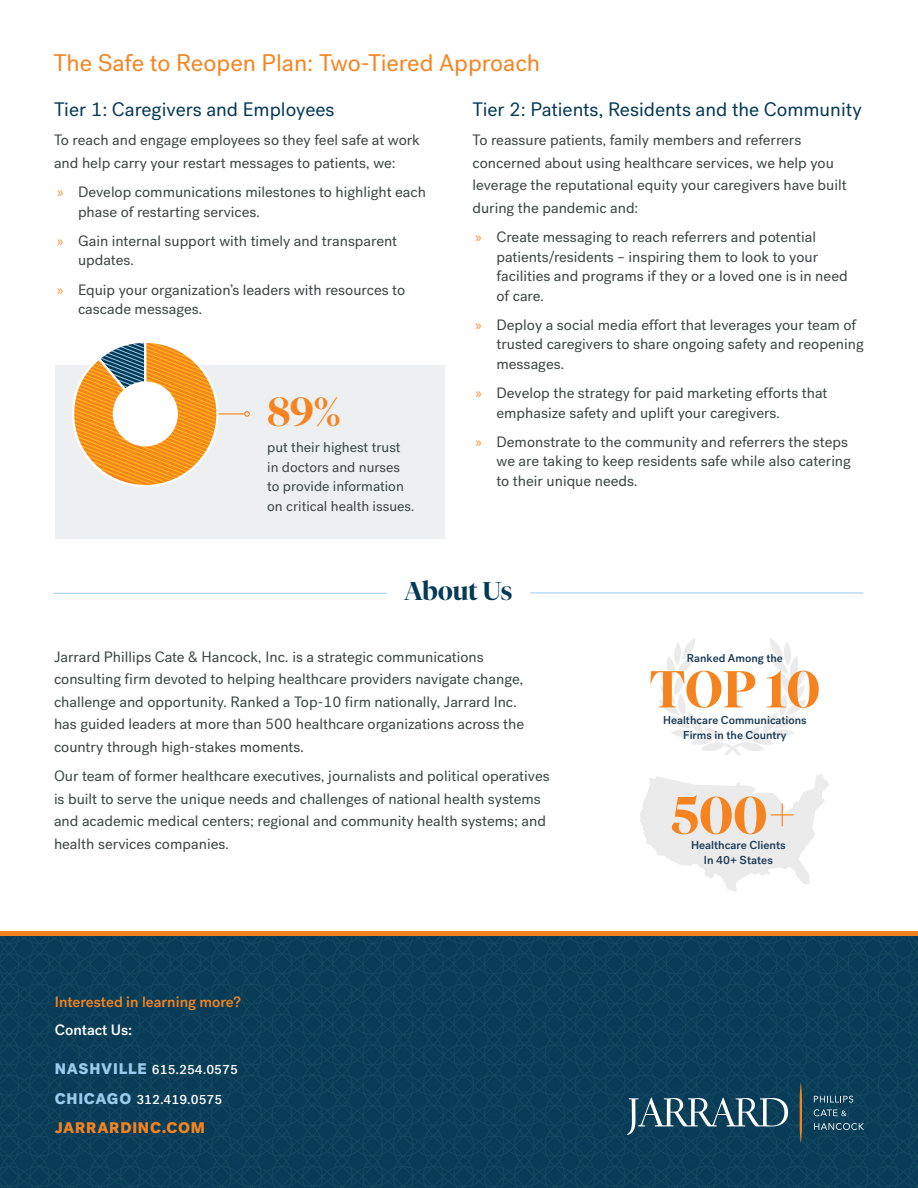
<style>
.page{position:relative;width:918px;height:1188px;background:#fff}
.page>*{position:absolute;margin:0;border:0;box-sizing:border-box;transform-origin:0 0}
.t1{font:600 52.5px "Tiempos Fine";color:#f58420}
.t2{font:600 51.6px "Tiempos Fine";color:#f58420}
.t3{font:600 40.5px "Tiempos Fine";color:#f58420}
.t4{font:600 25.5px "Tiempos Fine";color:#053a56}
.Body{font:24px "Post Grotesk";color:#f58420}
.t5{font:19.5px "Post Grotesk";color:#053a56}
.t6{font:900 15.3px "Post Grotesk";letter-spacing:.05em;color:#f58420}
.Body-2{font:15px/22.5px "Post Grotesk";color:#3c4543}
.t7{font:500 15px "Post Grotesk";color:#f58420}
.t8{font:500 15px "Post Grotesk";color:#fff}
.Body-3{font:14.25px/19.5px "Post Grotesk";color:#3c4543}
.t9{font:500 13.2px "Post Grotesk";color:#fff}
.t10{font:500 11.55px "Post Grotesk";color:#173854}
.t11{font:500 11.4px/14.7px "Post Grotesk";color:#173854;text-align:center}
.s1{font-family:"Myriad Pro";color:#f68f32}
.s2{font-weight:900;font-size:15.3px;color:#9acceb}
</style>
<div class="page">
<div style="left:55px;top:366px;width:390px;height:173px;background:#edeff0"></div>
<svg style="left:0;top:931px;width:918px;height:6px;background:#ce7829"></svg>
<img style="left:0;top:937px;width:918px;height:251px">
<svg style="left:800px;top:1082px;width:2px;height:62px"></svg>
<svg style="left:627px;top:1098px;width:161px;height:37px;background:#41697d"></svg>
<svg style="left:814px;top:1096px;width:39px;height:7px"></svg>
<svg style="left:814px;top:1109px;width:32px;height:7px"></svg>
<svg style="left:814px;top:1123px;width:50px;height:7px"></svg>
<hr style="left:53px;top:593px;width:334px;height:1px;background:#9acceb">
<hr style="left:530px;top:593px;width:333px;height:1px;background:#9acceb">
<svg style="left:659px;top:638px;width:148px;height:117px"></svg>
<svg style="left:640px;top:774px;width:189px;height:117px"></svg>
<hr style="left:178px;top:413px;width:67px;height:1px;background:#f58420">
<svg style="left:244px;top:411px;width:6px;height:6px"></svg>
<svg style="left:71px;top:342px;width:149px;height:145px"></svg>
<div style="left:113px;top:381px;width:65px;height:65px;background:#fff;border-radius:50%"></div>
<p class="Body" style="left:53px;top:49px;width:488px">The Safe to Reopen Plan: Two-Tiered Approach</p>
<p class="t5" style="left:54px;top:98px;width:282px">Tier 1: Caregivers and Employees</p>
<p class="Body-2" style="left:54px;top:129px;width:367px">To reach and engage employees so they feel safe at work and help carry your restart messages to patients, we:</p>
<p class="Body-2" style="left:78px;top:182px;width:350px;line-height:19.5px;text-indent:-21px"><span class="s1">»</span> Develop communications milestones to highlight each phase of restarting services.</p>
<p class="Body-2" style="left:78px;top:231px;width:321px;line-height:19.5px;text-indent:-21px"><span class="s1">»</span> Gain internal support with timely and transparent updates.</p>
<p class="Body-2" style="left:78px;top:280px;width:329px;line-height:19.5px;text-indent:-21px"><span class="s1">»</span> Equip your organization’s leaders with resources to cascade messages.</p>
<p class="t3" style="left:267px;top:387px;width:75px">89%</p>
<p class="Body-3" style="left:267px;top:438px;width:149px">put their highest trust in doctors and nurses to provide information on critical health issues.</p>
<p class="t5" style="left:472px;top:98px;width:391px">Tier 2: Patients, Residents and the Community</p>
<p class="Body-2" style="left:472px;top:129px;width:376px">To reassure patients, family members and referrers concerned about using healthcare services, we help you leverage the reputational equity your caregivers have built during the pandemic and:</p>
<p class="Body-2" style="left:496px;top:227px;width:353px;line-height:19.5px;text-indent:-21px"><span class="s1">»</span> Create messaging to reach referrers and potential patients/residents – inspiring them to look to your facilities and programs if they or a loved one is in need of care.</p>
<p class="Body-2" style="left:496px;top:315px;width:369px;line-height:19.5px;text-indent:-21px"><span class="s1">»</span> Deploy a social media effort that leverages your team of trusted caregivers to share ongoing safety and reopening messages.</p>
<p class="Body-2" style="left:496px;top:383px;width:333px;line-height:19.5px;text-indent:-21px"><span class="s1">»</span> Develop the strategy for paid marketing efforts that emphasize safety and uplift your caregivers.</p>
<p class="Body-2" style="left:496px;top:432px;width:356px;line-height:19.5px;text-indent:-21px"><span class="s1">»</span> Demonstrate to the community and referrers the steps we are taking to keep residents safe while also catering to their unique needs.</p>
<h2 class="t4" style="left:404px;top:576px;width:110px">About Us</h2>
<h2 class="Body-2" style="left:54px;top:646px;width:472px">Jarrard Phillips Cate &amp; Hancock, Inc. is a strategic communications consulting firm devoted to helping healthcare providers navigate change, challenge and opportunity. Ranked a Top-10 firm nationally, Jarrard Inc. has guided leaders at more than 500 healthcare organizations across the country through high-stakes moments.</h2>
<h2 class="Body-2" style="left:54px;top:765px;width:497px">Our team of former healthcare executives, journalists and political operatives is built to serve the unique needs and challenges of national health systems and academic medical centers; regional and community health systems; and health services companies.</h2>
<p class="t7" style="left:55px;top:993px;width:188px">Interested in learning more?</p>
<p class="t8" style="left:55px;top:1021px;width:79px">Contact Us:</p>
<p class="t9" style="left:55px;top:1061px;width:185px"><span class="s2">NASHVILLE</span> 615.254.0575</p>
<p class="t9" style="left:55px;top:1092px;width:169px"><span class="s2">CHICAGO</span> 312.419.0575</p>
<p class="t6" style="left:55px;top:1118px;width:152px">JARRARDINC.COM</p>
<p class="t11" style="left:687px;top:650px;width:97px">Ranked Among the</p>
<h2 class="t2" style="left:650px;top:658px;width:172px">TOP 10</h2>
<p class="t11" style="left:663px;top:713px;width:145px">Healthcare Communications<br>Firms in the Country</p>
<h1 class="t1" style="left:671px;top:784px;width:127px">500+</h1>
<p class="t10" style="left:691px;top:839px;width:96px">Healthcare Clients</p>
<p class="t10" style="left:704px;top:853px;width:71px">In 40+ States</p>
</div>
